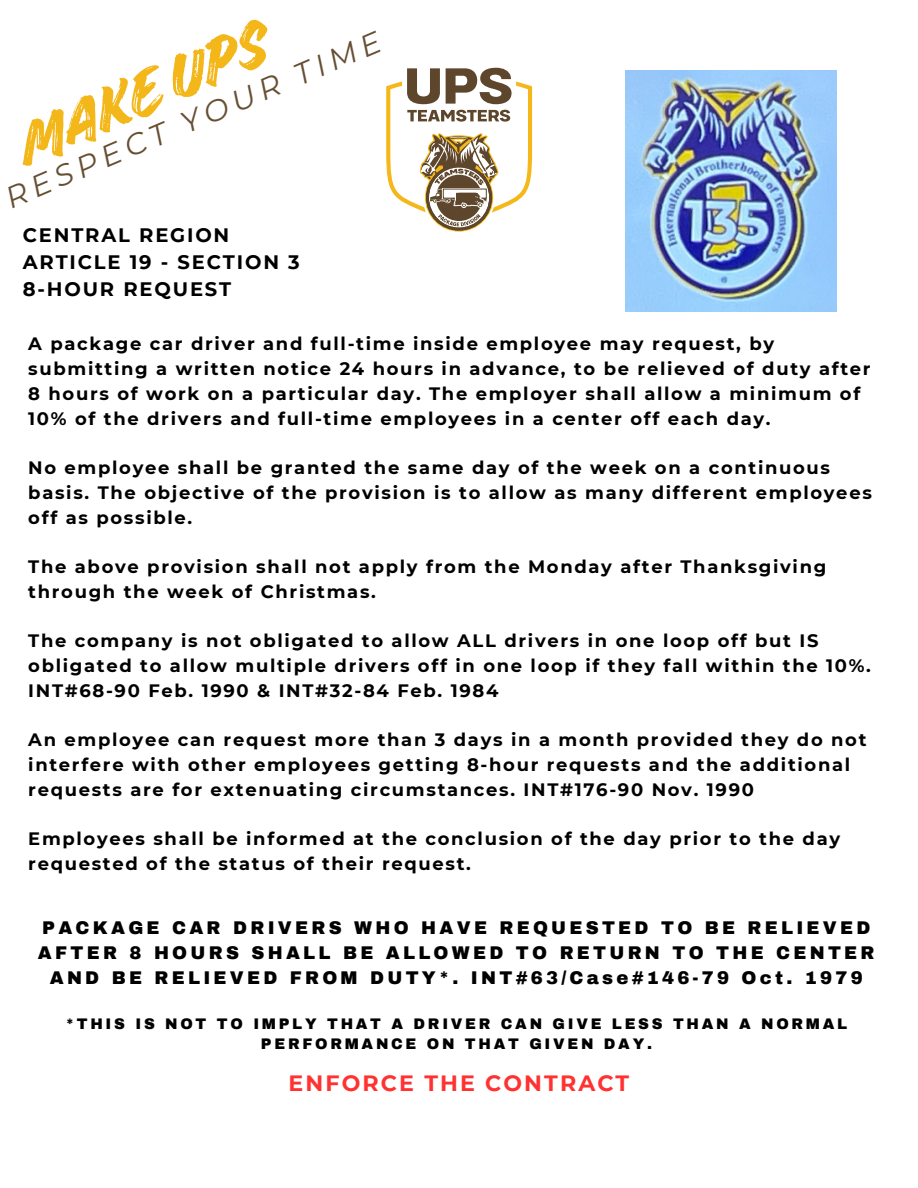
<style>
.page{position:relative;width:918px;height:1188px;background:#fff}
.page>*{position:absolute;margin:0;border:0;box-sizing:border-box;transform-origin:0 0}
.t1{font:73.5px "Handelson Two";color:#f4b71a}
.t2{font:italic 30px "Montserrat";color:#664f33}
.t3{font:700 22.05px "Montserrat";letter-spacing:.095em;color:#ff3131}
.t4{font:700 19.5px/27px "Montserrat";letter-spacing:.095em;color:#000}
.t5{font:700 18px/24.8px "Montserrat";letter-spacing:.095em;color:#000}
.t6{font:900 18px/24.8px "Archivo";letter-spacing:.18em;color:#000;text-align:center}
.t7{font:900 15px/20.2px "Archivo";letter-spacing:.18em;color:#000;text-align:center}
</style>
<div class="page">
<svg style="left:386px;top:68px;width:146px;height:164px"></svg>
<img style="left:625px;top:70px;width:212px;height:242px">
<h6 class="t1" style="left:2px;top:115px;width:268px;rotate:-24deg">MAKE UPS</h6>
<h5 class="t2" style="left:0;top:182px;width:406px;rotate:-23deg">RESPECT YOUR TIME</h5>
<p class="t4" style="left:23px;top:221px;width:278px">CENTRAL REGION<br>ARTICLE 19 - SECTION 3<br>8-HOUR REQUEST</p>
<p class="t5" style="left:28px;top:332px;width:844px">A package car driver and full-time inside employee may request, by submitting a written notice 24 hours in advance, to be relieved of duty after 8 hours of work on a particular day. The employer shall allow a minimum of 10% of the drivers and full-time employees in a center off each day.</p>
<h4 class="t5" style="left:28px;top:455px;width:845px">No employee shall be granted the same day of the week on a continuous basis. The objective of the provision is to allow as many different employees off as possible.</h4>
<p class="t5" style="left:28px;top:554px;width:800px">The above provision shall not apply from the Monday after Thanksgiving through the week of Christmas.</p>
<h5 class="t5" style="left:28px;top:629px;width:844px">The company is not obligated to allow ALL drivers in one loop off but IS obligated to allow multiple drivers off in one loop if they fall within the 10%.<br>INT#68-90 Feb. 1990 &amp; INT#32-84 Feb. 1984</h5>
<h5 class="t5" style="left:28px;top:728px;width:840px">An employee can request more than 3 days in a month provided they do not interfere with other employees getting 8-hour requests and the additional requests are for extenuating circumstances. INT#176-90 Nov. 1990</h5>
<h5 class="t5" style="left:28px;top:827px;width:813px">Employees shall be informed at the conclusion of the day prior to the day requested of the status of their request.</h5>
<h1 class="t6" style="left:38px;top:916px;width:838px">PACKAGE CAR DRIVERS WHO HAVE REQUESTED TO BE RELIEVED<br>AFTER 8 HOURS SHALL BE ALLOWED TO RETURN TO THE CENTER<br>AND BE RELIEVED FROM DUTY*. INT#63/Case#146-79 Oct. 1979</h1>
<h2 class="t7" style="left:66px;top:1013px;width:783px">*THIS IS NOT TO IMPLY THAT A DRIVER CAN GIVE LESS THAN A NORMAL<br>PERFORMANCE ON THAT GIVEN DAY.</h2>
<h5 class="t3" style="left:289px;top:1069px;width:342px">ENFORCE THE CONTRACT</h5>
</div>
